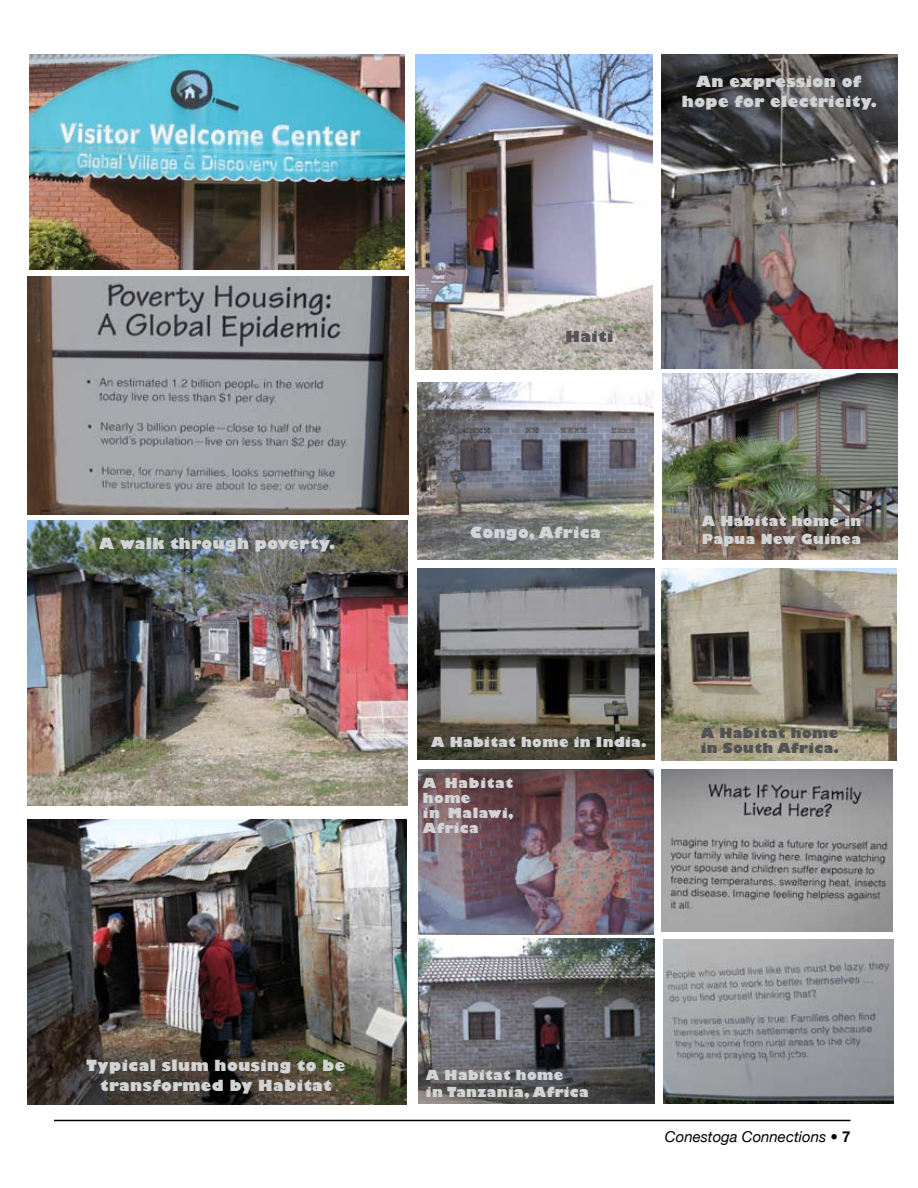
<style>
.page{position:relative;width:918px;height:1188px;background:#fff}
.page>*{position:absolute;margin:0;border:0;box-sizing:border-box;transform-origin:0 0}
.t1{font:800 15px/19.5px "Gill Sans";letter-spacing:.03em;color:#d1d3d4;text-align:center}
.t2{font:italic 15px "Helvetica Neue";color:#000}
.t3{font:800 15px "Gill Sans";letter-spacing:.03em;color:#555557}
.t4{font:800 13.5px/15px "Gill Sans";letter-spacing:.03em;color:#d1d3d4}
.t5{font:800 13.5px/15px "Gill Sans";letter-spacing:.03em;color:#515254}
.s1{font-weight:700;font-style:normal}
</style>
<div class="page">
<hr style="left:54px;top:1120px;width:796px;height:1px;background:#000">
<img style="left:30px;top:54px;width:375px;height:216px">
<img style="left:27px;top:276px;width:381px;height:238px">
<img style="left:27px;top:520px;width:380px;height:286px">
<img style="left:662px;top:770px;width:231px;height:162px">
<img style="left:663px;top:939px;width:231px;height:164px">
<img style="left:27px;top:820px;width:380px;height:285px">
<img style="left:662px;top:54px;width:235px;height:314px">
<img style="left:416px;top:54px;width:236px;height:316px">
<img style="left:418px;top:382px;width:235px;height:177px">
<img style="left:417px;top:568px;width:237px;height:192px">
<img style="left:418px;top:770px;width:236px;height:164px">
<img style="left:662px;top:374px;width:235px;height:185px">
<img style="left:418px;top:938px;width:236px;height:165px">
<img style="left:661px;top:568px;width:236px;height:192px">
<p class="t1" style="left:682px;top:73px;width:196px">An expression of hope for electricity.</p>
<p class="t1" style="left:99px;top:535px;width:237px">A walk through poverty.</p>
<p class="t3" style="left:566px;top:327px;width:49px">Haiti</p>
<p class="t1" style="left:470px;top:524px;width:132px">Congo, Africa</p>
<p class="t4" style="left:702px;top:513px;width:161px;line-height:18px">A Habitat home in<br>Papua New Guinea</p>
<p class="t4" style="left:431px;top:736px;width:217px">A Habitat home in India.</p>
<p class="t5" style="left:701px;top:727px;width:140px">A Habitat home in South Africa.</p>
<p class="t4" style="left:423px;top:776px;width:92px">A Habitat home<br>in Malawi,<br>Africa</p>
<p class="t1" style="left:87px;top:1057px;width:260px">Typical slum housing to be transformed by Habitat</p>
<p class="t4" style="left:426px;top:1068px;width:164px;line-height:16.5px">A Habitat home<br>in Tanzania, Africa</p>
<p class="t2" style="left:665px;top:1127px;width:187px">Conestoga Connections • <span class="s1">7</span></p>
</div>
